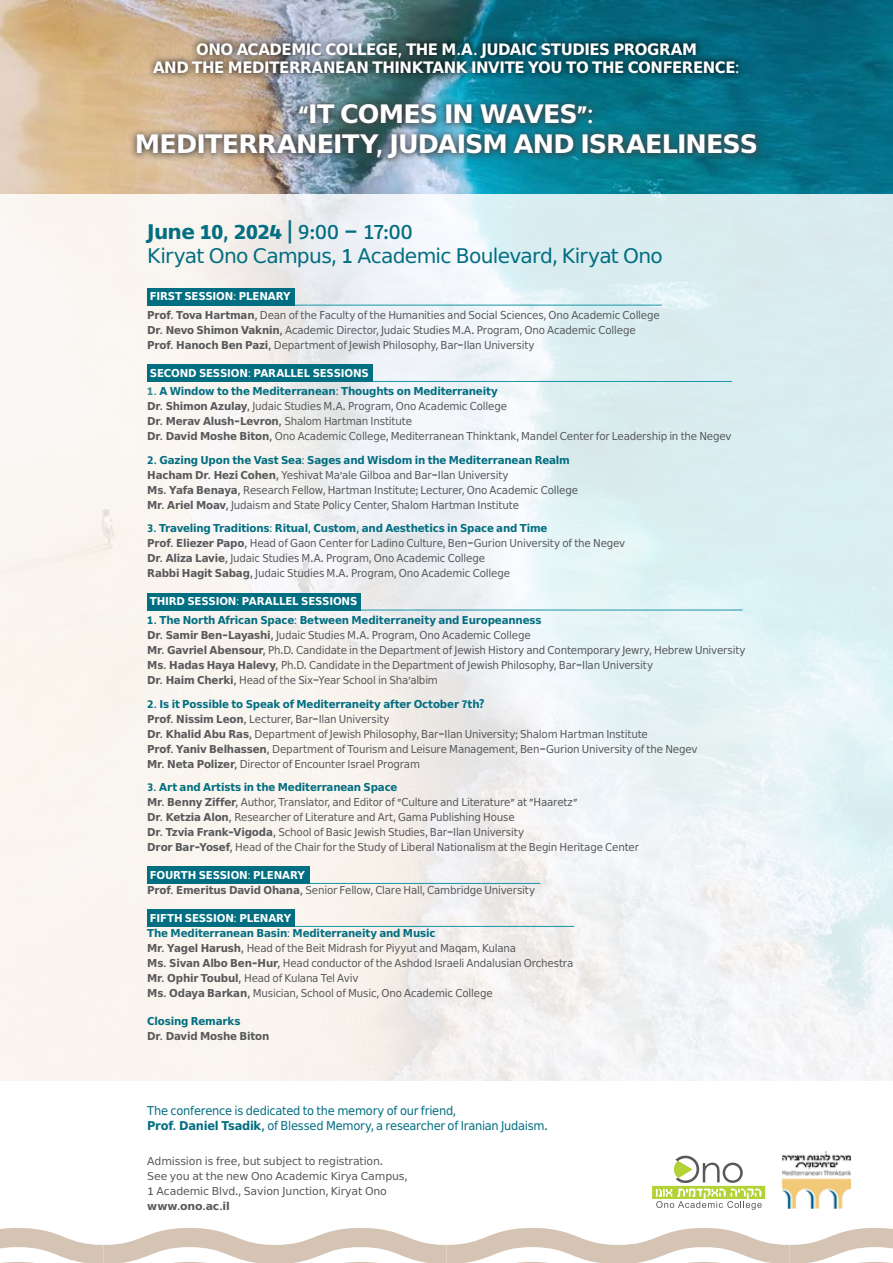
<style>
.page{position:relative;width:893px;height:1263px;background:#fff}
.page>*{position:absolute;margin:0;border:0;box-sizing:border-box;transform-origin:0 0}
.t1{font:700 31.5px/30px "Foodi FOT";letter-spacing:-.03em;color:#fff;text-align:center}
.t2{font:24.9px/23.5px "Foodi FOT";letter-spacing:-.03em;color:#026e81}
.t3{font:700 19.5px/18.1px "Foodi FOT";letter-spacing:-.025em;color:#fff;text-align:center;scale:.95 1}
.t4{font:15px/15px "Foodi FOT";letter-spacing:-.015em;color:#026e81;scale:.94 1}
.t5{font:13.5px/15px "Foodi FOT";letter-spacing:-.015em;color:#58595b;scale:.94 1}
.t6{font:13.5px/15px "Foodi FOT";letter-spacing:-.015em;color:#58595b}
.t7{font:700 13.5px "Foodi FOT";letter-spacing:-.015em;color:#fff;scale:.94 1}
.t8{font:700 13.5px "Foodi FOT";letter-spacing:-.015em;color:#58595b;scale:.94 1}
.t9{font:700 13.5px "Foodi FOT";letter-spacing:-.015em;color:#026e81;scale:.94 1}
.t10{font:700 13.5px "Foodi FOT";letter-spacing:-.015em;color:#58595b}
.s1{font-weight:700}
.s2{font-weight:700;color:#fff}
.s3{font-weight:700;color:#3e8c9a}
.s4{font-weight:700;color:#026e81}
</style>
<div class="page">
<img style="left:0;top:193px;width:893px;height:888px">
<img style="left:0;top:0;width:893px;height:193px">
<img style="left:130px;top:97px;width:634px;height:69px">
<svg style="left:0;top:1228px;width:893px;height:35px"></svg>
<svg style="left:654px;top:1188px;width:109px;height:8px"></svg>
<div style="left:652px;top:1186px;width:113px;height:12px;border:1px solid #b3d235"></div>
<svg style="left:656px;top:1156px;width:106px;height:54px"></svg>
<img style="left:782px;top:1151px;width:68px;height:57px">
<hr style="left:147px;top:305px;width:515px;height:1px;background:#1896a8">
<hr style="left:147px;top:610px;width:596px;height:1px;background:#1896a8">
<hr style="left:147px;top:381px;width:585px;height:1px;background:#1896a8">
<div style="left:147px;top:288px;width:147px;height:17px;background:#026e81"></div>
<div style="left:147px;top:593px;width:214px;height:17px;background:#026e81"></div>
<div style="left:147px;top:365px;width:226px;height:17px;background:#026e81"></div>
<hr style="left:147px;top:883px;width:393px;height:1px;background:#1896a8">
<hr style="left:147px;top:926px;width:427px;height:1px;background:#1896a8">
<div style="left:147px;top:867px;width:162px;height:17px;background:#026e81"></div>
<div style="left:147px;top:910px;width:147px;height:17px;background:#026e81"></div>
<img style="left:146px;top:35px;width:599px;height:45px">
<h3 class="t3" style="left:153px;top:41px;width:619px">ONO ACADEMIC COLLEGE, THE M .A. JUDAIC STUDIES PROGRAM<br>AND THE MEDITERRANEAN THINKTANK INVITE YOU TO THE CONFERENCE:</h3>
<h1 class="t1" style="left:135px;top:102px;width:625px">I T“ COMES IN WAVES :“<br>MEDITERRANEITY, JUDAISM AND ISRAELINESS</h1>
<h2 class="t2" style="left:147px;top:222px;width:517px"><span class="s1">June 10, 2024</span> | 9:00 – 17:00<br>Kiryat Ono Campus 1, Academic Boulevard, Kiryat Ono</h2>
<p class="t5" style="left:147px;top:287px;width:547px;line-height:19.2px"><span class="s2">FIRST SESSION: PLENARY<br></span><span class="s1">Prof. Tova Hartman,</span> Dean of the Faculty of the Humanities and Social Sciences, Ono Academic College</p>
<p class="t5" style="left:147px;top:324px;width:521px"><span class="s1">Dr. Nevo Shimon Vaknin,</span> Academic Director, Judaic Studies M .A. Program, Ono Academic College<br><span class="s1">Prof. Hanoch Ben Pazi,</span> Department ofJewish Philosophy, Bar-Ilan University</p>
<p class="t7" style="left:150px;top:367px;width:235px">SECOND SESSION: PARALLEL SESSIONS</p>
<p class="t5" style="left:147px;top:385px;width:623px"><span class="s3">1.</span> <span class="s4">A Window to the Mediterranean: Thoughts on Mediterraneity<br></span><span class="s1">Dr. Shimon Azulay,</span> Judaic Studies M .A. Program, Ono Academic College<br><span class="s1">Dr. Merav Alush-Levron,</span> Shalom Hartman Institute<br><span class="s1">Dr. David Moshe Biton,</span> Ono Academic College, Mediterranean Thinktank, Mandel Center for Leadership in the Negev</p>
<p class="t5" style="left:147px;top:454px;width:460px"><span class="s4">2. Gazing Upon the Vast Sea: Sages and Wisdom in the Mediterranean Realm </span><span class="s1">Hacham Dr. Hezi Cohen,</span> Yeshivat Ma’ale Gilboa and Bar-Ilan University<br><span class="s1">Ms. Yafa Benaya,</span> Research Fellow, Hartman Institute; Lecturer, Ono Academic College <span class="s1">Mr. Ariel Moav,</span> Judaism and State Policy Center, Shalom Hartman Institute</p>
<p class="t5" style="left:147px;top:522px;width:510px"><span class="s4">3. Traveling Traditions: Ritual, Custom, and Aesthetics in Space and Time<br></span><span class="s1">Prof. Eliezer Papo,</span> Head of Gaon Center for Ladino Culture, Ben-Gurion University of the Negev <span class="s1">Dr. Aliza Lavie,</span> Judaic Studies M .A. Program, Ono Academic College<br><span class="s1">Rabbi Hagit Sabag,</span> Judaic Studies M .A. Program, Ono Academic College</p>
<p class="t7" style="left:150px;top:596px;width:222px">THIRD SESSION: PARALLEL SESSIONS</p>
<p class="t5" style="left:147px;top:614px;width:638px"><span class="s4">1. The North African Space: Between Mediterraneity and Europeanness<br></span><span class="s1">Dr. Samir Ben-Layashi,</span> Judaic Studies M .A. Program, Ono Academic College<br><span class="s1">Mr. Gavriel Abensour,</span> Ph .D. Candidate in the Department ofJewish History and Contemporary Jewry, Hebrew University <span class="s1">Ms. Hadas Haya Halevy,</span> Ph .D. Candidate in the Department ofJewish Philosophy, Bar-Ilan University<br><span class="s1">Dr. Haim Cherki,</span> Head of the Six-Year School in Sha’albim</p>
<p class="t5" style="left:147px;top:698px;width:587px"><span class="s4">2. Is it Possible to Speak of Mediterraneity after October 7th?<br></span><span class="s1">Prof. Nissim Leon,</span> Lecturer, Bar-Ilan University<br><span class="s1">Dr. Khalid Abu Ras,</span> Department ofJewish Philosophy, Bar-Ilan University; Shalom Hartman Institute<br><span class="s1">Prof. Yaniv Belhassen,</span> Department of Tourism and Leisure Management, Ben-Gurion University of the Negev <span class="s1">Mr. Neta Polizer,</span> Director of Encounter Israel Program</p>
<p class="t5" style="left:147px;top:781px;width:525px"><span class="s4">3. Art and Artists in the Mediterranean Space<br></span><span class="s1">Mr. Benny Ziffer,</span> Author, Translator, and Editor of “Culture and Literature” at “Haaretz“<br><span class="s1">Dr. Ketzia Alon,</span> Researcher of Literature and Art, Gama Publishing House<br><span class="s1">Dr. Tzvia Frank-Vigoda,</span> School of Basic Jewish Studies, Bar-Ilan University<br><span class="s1">Dror Bar-Yosef,</span> Head of the Chair for the Study of Liberal Nationalism at the Begin Heritage Center</p>
<p class="t5" style="left:147px;top:869px;width:414px"><span class="s2">FOURTH SESSION: PLENARY<br></span><span class="s1">Prof. Emeritus David Ohana,</span> Senior Fellow, Clare Hall, Cambridge University</p>
<p class="t7" style="left:150px;top:912px;width:152px">FIFTH SESSION: PLENARY</p>
<p class="t5" style="left:147px;top:927px;width:455px"><span class="s4">The Mediterranean Basin: Mediterraneity and Music<br></span><span class="s1">Mr. Yagel Harush,</span> Head of the Beit Midrash for Piyyut and Maqam, Kulana<br><span class="s1">Ms. Sivan Albo Ben-Hur,</span> Head conductor of the Ashdod Israeli Andalusian Orchestra <span class="s1">Mr. Ophir Toubul,</span> Head of Kulana Tel Aviv<br><span class="s1">Ms. Odaya Barkan,</span> Musician, School of Music, Ono Academic College</p>
<p class="t9" style="left:147px;top:1015px;width:101px">Closing Remarks</p>
<p class="t8" style="left:147px;top:1030px;width:131px">Dr. David Moshe Biton</p>
<p class="t4" style="left:147px;top:1104px;width:427px">The conference is dedicated to the memory of our friend,<br><span class="s1">Prof. Daniel Tsadik,</span> of Blessed Memory a, researcher of Iranian Judaism.</p>
<p class="t6" style="left:147px;top:1154px;width:262px">Admission is free, but subject to registration.<br>See you at the new Ono Academic Kirya Campus,<br>1 Academic Blvd., Savion Junction, Kiryat Ono</p>
<p class="t10" style="left:147px;top:1200px;width:84px">www.ono.ac i l.</p>
</div>
